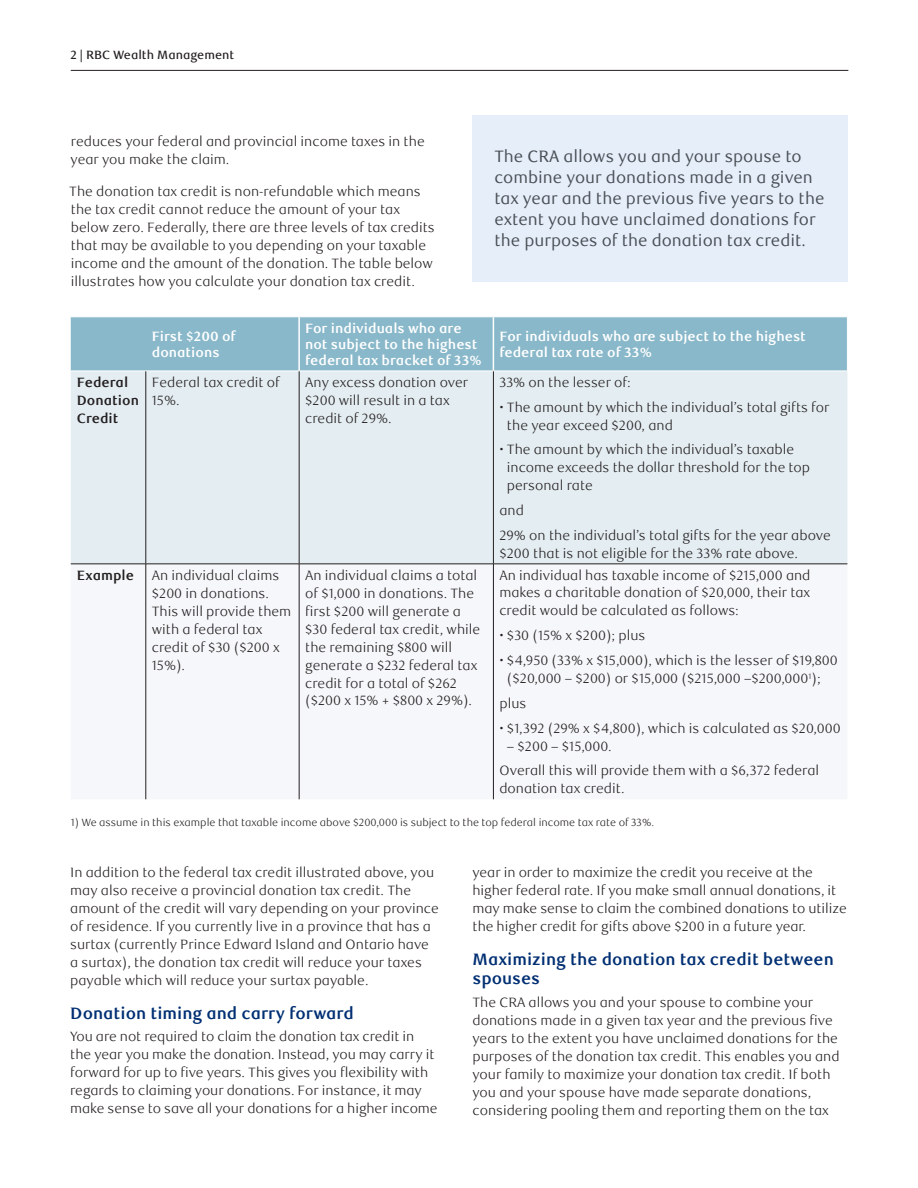
<style>
.page{position:relative;width:918px;height:1188px;background:#fff}
.page>*{position:absolute;margin:0;border:0;box-sizing:border-box;transform-origin:0 0}
.t1{font:16.5px/21px "RBC Text";color:#4a4f55}
._4-Text_Headline{font:700 16.5px/19.5px "RBC Text";color:#002f73}
._5-Body_Copy{font:300 13.5px/18px "RBC Text";color:#231f20}
._5-Body_Copy-2{font:700 13.5px/16.2px "RBC Text";color:#fff}
._5-Body_Copy-3{font:700 13.5px/18px "RBC Text";color:#231f20}
.t2{font:500 12px "RBC Text";color:#231f20}
._5-Body_Copy-4{font:300 10.5px "RBC Text";color:#231f20}
</style>
<div class="page">
<hr style="left:71px;top:70px;width:777px;height:1px;background:#231f20">
<div style="left:473px;top:115px;width:375px;height:167px;background:#e6eefa"></div>
<div style="left:71px;top:317px;width:776px;height:54px;background:#89b8ca"></div>
<div style="left:71px;top:372px;width:776px;height:192px;background:#e4edf2"></div>
<hr style="left:146px;top:371px;width:1px;height:193px;background:#231f20">
<hr style="left:299px;top:371px;width:1px;height:193px;background:#231f20">
<hr style="left:493px;top:371px;width:1px;height:193px;background:#231f20">
<hr style="left:71px;top:564px;width:75px;height:1px;background:#231f20">
<hr style="left:146px;top:564px;width:153px;height:1px;background:#231f20">
<hr style="left:146px;top:564px;width:1px;height:235px;background:#231f20">
<hr style="left:299px;top:564px;width:194px;height:1px;background:#231f20">
<hr style="left:299px;top:564px;width:1px;height:235px;background:#231f20">
<hr style="left:493px;top:564px;width:354px;height:1px;background:#231f20">
<hr style="left:493px;top:564px;width:1px;height:235px;background:#231f20">
<hr style="left:298px;top:317px;width:2px;height:54px;background:#fff">
<hr style="left:493px;top:317px;width:1px;height:54px;background:#fff">
<p class="t2" style="left:70px;top:47px;width:165px">2 | RBC Wealth Management</p>
<p class="_5-Body_Copy" style="left:71px;top:132px;width:356px">reduces your federal and provincial income taxes in the year you make the claim.</p>
<p class="_5-Body_Copy" style="left:69px;top:183px;width:367px">The donation tax credit is non-refundable which means the tax credit cannot reduce the amount of your tax below zero. Federally, there are three levels of tax credits that may be available to you depending on your taxable income and the amount of the donation. The table below illustrates how you calculate your donation tax credit.</p>
<p class="t1" style="left:494px;top:147px;width:332px">The CRA allows you and your spouse to combine your donations made in a given tax year and the previous five years to the extent you have unclaimed donations for the purposes of the donation tax credit.</p>
<p class="_5-Body_Copy-2" style="left:152px;top:328px;width:85px">First $200 of donations</p>
<p class="_5-Body_Copy-2" style="left:305px;top:320px;width:178px">For individuals who are not subject to the highest federal tax bracket of 33%</p>
<p class="_5-Body_Copy-2" style="left:499px;top:328px;width:308px">For individuals who are subject to the highest federal tax rate of 33%</p>
<p class="_5-Body_Copy-3" style="left:77px;top:374px;width:64px">Federal<br>Donation<br>Credit</p>
<p class="_5-Body_Copy" style="left:152px;top:374px;width:129px">Federal tax credit of<br>15%.</p>
<p class="_5-Body_Copy" style="left:305px;top:374px;width:164px">Any excess donation over $200 will result in a tax credit of 29%.</p>
<p class="_5-Body_Copy" style="left:499px;top:373px;width:133px">33% on the lesser of:</p>
<p class="_5-Body_Copy" style="left:507px;top:398px;width:324px;text-indent:-8px">• The amount by which the individual’s total gifts for the year exceed $200, and</p>
<p class="_5-Body_Copy" style="left:507px;top:441px;width:305px;text-indent:-8px">• The amount by which the individual’s taxable income exceeds the dollar threshold for the top personal rate</p>
<p class="_5-Body_Copy" style="left:499px;top:502px;width:26px">and</p>
<p class="_5-Body_Copy" style="left:499px;top:527px;width:333px">29% on the individual’s total gifts for the year above $200 that is not eligible for the 33% rate above.</p>
<p class="_5-Body_Copy-3" style="left:77px;top:566px;width:59px">Example</p>
<p class="_5-Body_Copy" style="left:152px;top:566px;width:141px">An individual claims $200 in donations.<br>This will provide them with a federal tax credit of $30 ($200 x<br>15%).</p>
<p class="_5-Body_Copy" style="left:305px;top:566px;width:177px">An individual claims a total of $1,000 in donations. The first $200 will generate a $30 federal tax credit, while the remaining $800 will generate a $232 federal tax credit for a total of $262 ($200 x 15% + $800 x 29%).</p>
<p class="_5-Body_Copy" style="left:499px;top:566px;width:313px;text-align:justify">An individual has taxable income of $215,000 and makes a charitable donation of $20,000, their tax credit would be calculated as follows:</p>
<p class="_5-Body_Copy" style="left:499px;top:627px;width:148px">• $30 (15% x $200); plus</p>
<p class="_5-Body_Copy" style="left:507px;top:652px;width:332px;text-indent:-8px">• $4,950 (33% x $15,000), which is the lesser of $19,800 ($20,000 – $200) or $15,000 ($215,000 –$200,000<sup>1</sup>);</p>
<p class="_5-Body_Copy" style="left:499px;top:694px;width:28px">plus</p>
<p class="_5-Body_Copy" style="left:499px;top:719px;width:343px">• $1,392 (29% x $4,800), which is calculated as $20,000</p>
<p class="_5-Body_Copy" style="left:507px;top:737px;width:106px">– $200 – $15,000.</p>
<p class="_5-Body_Copy" style="left:499px;top:762px;width:321px">Overall this will provide them with a $6,372 federal donation tax credit.</p>
<p class="_5-Body_Copy-4" style="left:71px;top:816px;width:585px">1) We assume in this example that taxable income above $200,000 is subject to the top federal income tax rate of 33%.</p>
<p class="_5-Body_Copy" style="left:70px;top:864px;width:370px">In addition to the federal tax credit illustrated above, you may also receive a provincial donation tax credit. The amount of the credit will vary depending on your province of residence. If you currently live in a province that has a surtax (currently Prince Edward Island and Ontario have a surtax), the donation tax credit will reduce your taxes payable which will reduce your surtax payable.</p>
<h2 class="_4-Text_Headline" style="left:70px;top:1004px;width:285px">Donation timing and carry forward</h2>
<p class="_5-Body_Copy" style="left:70px;top:1028px;width:369px">You are not required to claim the donation tax credit in the year you make the donation. Instead, you may carry it forward for up to five years. This gives you flexibility with regards to claiming your donations. For instance, it may make sense to save all your donations for a higher income</p>
<p class="_5-Body_Copy" style="left:472px;top:864px;width:376px">year in order to maximize the credit you receive at the higher federal rate. If you make small annual donations, it may make sense to claim the combined donations to utilize the higher credit for gifts above $200 in a future year.</p>
<h2 class="_4-Text_Headline" style="left:472px;top:950px;width:363px">Maximizing the donation tax credit between spouses</h2>
<p class="_5-Body_Copy" style="left:472px;top:993px;width:369px">The CRA allows you and your spouse to combine your donations made in a given tax year and the previous five years to the extent you have unclaimed donations for the purposes of the donation tax credit. This enables you and your family to maximize your donation tax credit. If both you and your spouse have made separate donations, considering pooling them and reporting them on the tax</p>
</div>
